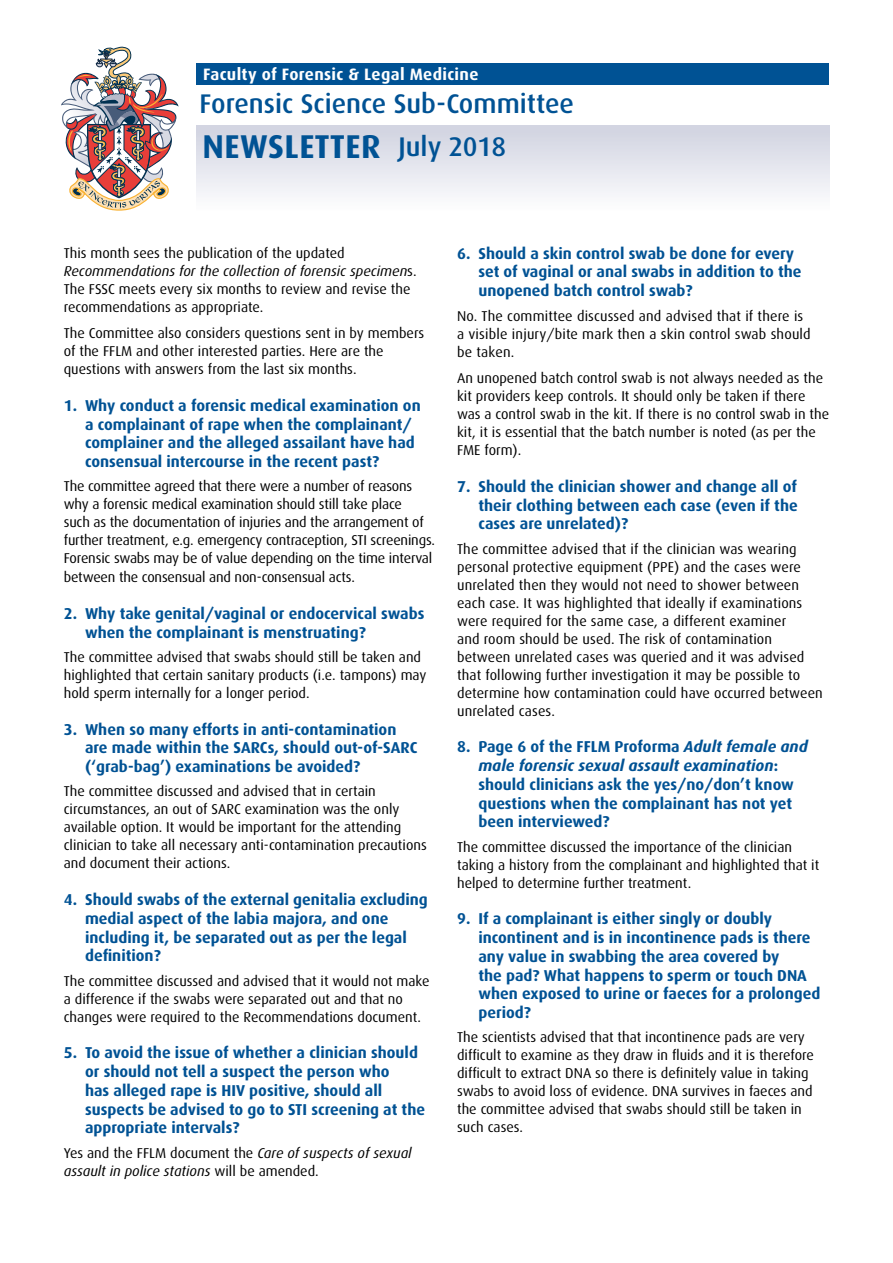
<style>
.page{position:relative;width:893px;height:1263px;background:#fff}
.page>*{position:absolute;margin:0;border:0;box-sizing:border-box;transform-origin:0 0}
.t1{font:700 33px "Dax";letter-spacing:.01em;color:#005294}
.t2{font:500 27px "Dax";color:#005294}
.t3{font:700 16.5px "Dax";letter-spacing:.02em;color:#fff}
.t4{font:700 15.75px/18.8px "Dax";color:#005294}
.t5{font:14.25px/18px "Dax";color:#000}
.t6{font:italic 14.25px/18px "Dax";color:#000}
.s1{font-weight:500;font-size:27px}
.s2{font-style:italic}
.s3{font-style:normal}
</style>
<div class="page">
<div style="left:196px;top:125px;width:633px;height:85px;background:linear-gradient(to bottom,#cfd2e0,#fdfdfe)"></div>
<svg style="left:61px;top:47px;width:118px;height:164px"></svg>
<div style="left:196px;top:64px;width:633px;height:21px;background:#005294"></div>
<p class="t3" style="left:203px;top:65px;width:277px">Faculty of Forensic &amp; Legal Medicine</p>
<h2 class="t2" style="left:200px;top:89px;width:376px">Forensic Science Sub-Committee</h2>
<h1 class="t1" style="left:203px;top:127px;width:305px">Newsletter <span class="s1">July 2018</span></h1>
<p class="t5" style="left:64px;top:244px;width:354px">This month sees the publication of the updated <span class="s2">Recommendations for the collection of forensic specimen</span>s.<br>The FSSC meets every six months to review and revise the recommendations as appropriate.</p>
<p class="t5" style="left:64px;top:324px;width:362px">The Committee also considers questions sent in by members of the FFLM and other interested parties. Here are the questions with answers from the last six months.</p>
<p class="t4" style="left:85px;top:396px;width:337px;text-indent:-21px">1. Why conduct a forensic medical examination on a complainant of rape when the complainant/ complainer and the alleged assailant have had consensual intercourse in the recent past?</p>
<p class="t5" style="left:64px;top:477px;width:373px">The committee agreed that there were a number of reasons why a forensic medical examination should still take place<br>such as the documentation of injuries and the arrangement of further treatment, e.g. emergency contraception, STI screenings.<br>Forensic swabs may be of value depending on the time interval between the consensual and non-consensual acts.</p>
<p class="t4" style="left:85px;top:604px;width:341px;text-indent:-21px">2. Why take genital/vaginal or endocervical swabs when the complainant is menstruating?</p>
<p class="t5" style="left:64px;top:648px;width:364px">The committee advised that swabs should still be taken and highlighted that certain sanitary products (i.e. tampons) may hold sperm internally for a longer period.</p>
<p class="t4" style="left:85px;top:720px;width:334px;text-indent:-21px">3. When so many efforts in anti-contamination are made within the SARCs, should out-of-SARC (‘grab-bag’) examinations be avoided?</p>
<p class="t5" style="left:64px;top:783px;width:364px">The committee discussed and advised that in certain circumstances, an out of SARC examination was the only available option. It would be important for the attending clinician to take all necessary anti-contamination precautions and document their actions.</p>
<p class="t4" style="left:85px;top:890px;width:344px;text-indent:-21px">4. Should swabs of the external genitalia excluding medial aspect of the labia majora, and one including it, be separated out as per the legal definition?</p>
<p class="t5" style="left:64px;top:972px;width:367px">The committee discussed and advised that it would not make a difference if the swabs were separated out and that no changes were required to the Recommendations document.</p>
<p class="t4" style="left:85px;top:1043px;width:342px;text-indent:-21px">5. To avoid the issue of whether a clinician should or should not tell a suspect the person who<br>has alleged rape is HIV positive, should all suspects be advised to go to STI screening at the appropriate intervals?</p>
<p class="t6" style="left:64px;top:1144px;width:349px"><span class="s3">Yes and the FFLM document the</span> Care of suspects of sexual assault in police stations <span class="s3">will be amended.</span></p>
<p class="t4" style="left:478px;top:244px;width:325px;text-indent:-21px">6. Should a skin control swab be done for every set of vaginal or anal swabs in addition to the unopened batch control swab?</p>
<p class="t5" style="left:457px;top:307px;width:355px">No. The committee discussed and advised that if there is a visible injury/bite mark then a skin control swab should be taken.</p>
<p class="t5" style="left:457px;top:369px;width:373px">An unopened batch control swab is not always needed as the kit providers keep controls. It should only be taken if there was a control swab in the kit. If there is no control swab in the kit, it is essential that the batch number is noted (as per the FME form).</p>
<p class="t4" style="left:478px;top:477px;width:321px;text-align:justify;text-indent:-21px">7. Should the clinician shower and change all of their clothing between each case (even if the cases are unrelated)?</p>
<p class="t5" style="left:457px;top:540px;width:367px">The committee advised that if the clinician was wearing personal protective equipment (PPE) and the cases were unrelated then they would not need to shower between each case. It was highlighted that ideally if examinations were required for the same case, a different examiner<br>and room should be used. The risk of contamination between unrelated cases was queried and it was advised that following further investigation it may be possible to determine how contamination could have occurred between unrelated cases.</p>
<p class="t4" style="left:478px;top:737px;width:331px;text-indent:-21px">8. Page 6 of the FFLM Proforma <span class="s2">Adult female and male forensic sexual assault examination</span>: should clinicians ask the yes/no/don’t know questions when the complainant has not yet been interviewed?</p>
<p class="t5" style="left:457px;top:838px;width:364px">The committee discussed the importance of the clinician taking a history from the complainant and highlighted that it helped to determine further treatment.</p>
<p class="t4" style="left:478px;top:909px;width:343px;text-indent:-21px">9. If a complainant is either singly or doubly incontinent and is in incontinence pads is there any value in swabbing the area covered by<br>the pad? What happens to sperm or touch DNA when exposed to urine or faeces for a prolonged period?</p>
<p class="t5" style="left:457px;top:1029px;width:358px">The scientists advised that that incontinence pads are very difficult to examine as they draw in fluids and it is therefore difficult to extract DNA so there is definitely value in taking swabs to avoid loss of evidence. DNA survives in faeces and the committee advised that swabs should still be taken in such cases.</p>
</div>
